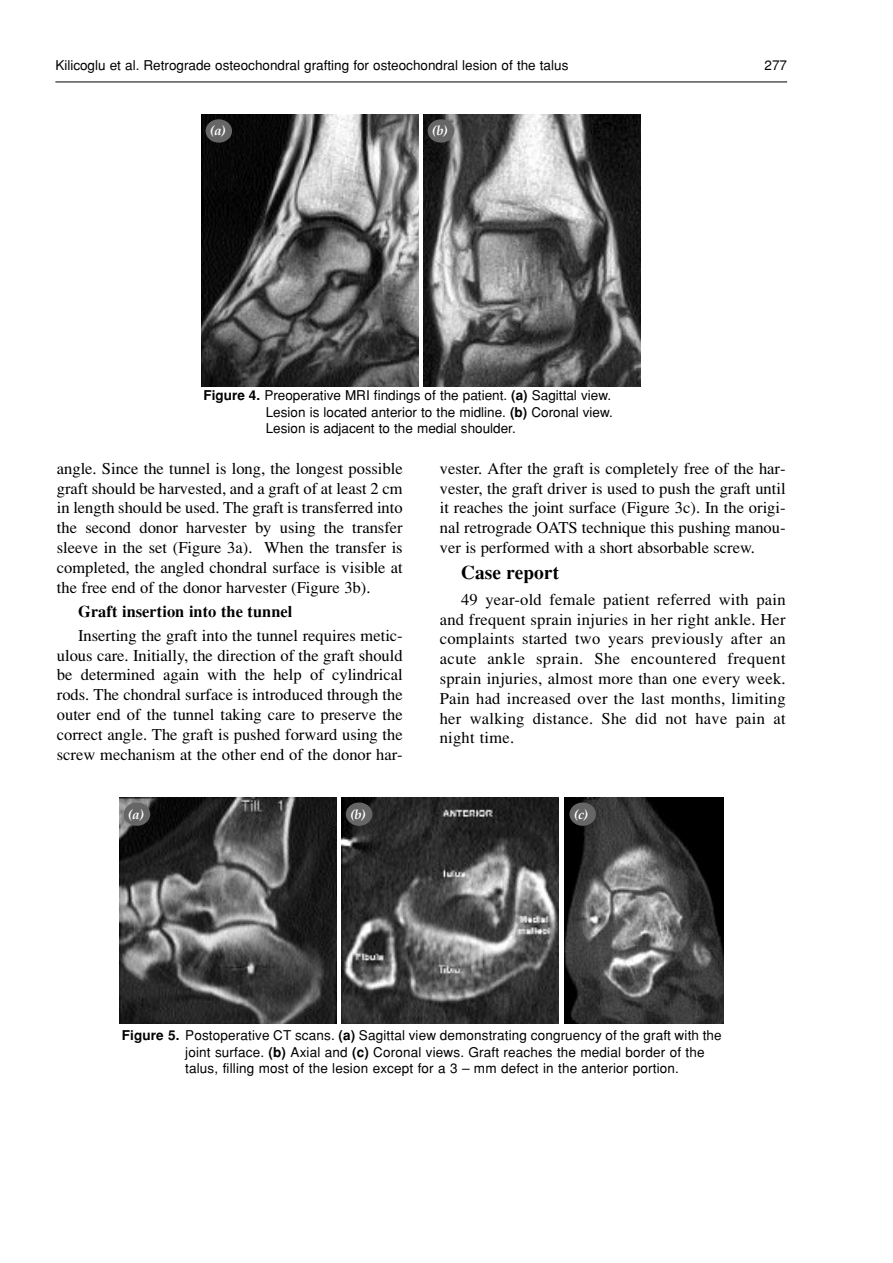
<style>
.page{position:relative;width:893px;height:1263px;background:#fff}
.page>*{position:absolute;margin:0;border:0;box-sizing:border-box;transform-origin:0 0}
.t1{font:19.5px "Times Turk B";color:#000}
.t2{font:16.5px/19.8px "Times Turk";color:#000;text-align:justify}
.t3{font:16.5px "Times Turk B";color:#000}
.t4{font:13.5px/16.6px "Helvetica Turk";color:#000}
.t5{font:13.5px "Palatino Turk BI";color:#fff}
.s1{font-family:"Helvetica Turk B"}
</style>
<div class="page">
<hr style="left:55px;top:82px;width:732px;height:1px;background:#000">
<img style="left:201px;top:115px;width:217px;height:272px">
<img style="left:423px;top:115px;width:217px;height:272px">
<img style="left:119px;top:798px;width:217px;height:225px">
<img style="left:341px;top:798px;width:217px;height:225px">
<div style="left:205px;top:119px;width:27px;height:24px;background:#666;border-radius:50%"></div>
<div style="left:427px;top:119px;width:27px;height:24px;background:#666;border-radius:50%"></div>
<div style="left:124px;top:803px;width:26px;height:23px;background:#666;border-radius:50%"></div>
<div style="left:346px;top:803px;width:26px;height:23px;background:#666;border-radius:50%"></div>
<img style="left:565px;top:798px;width:158px;height:225px">
<div style="left:569px;top:803px;width:27px;height:23px;background:#666;border-radius:50%"></div>
<p class="t4" style="left:55px;top:59px;width:514px">Kilicoglu et al. Retrograde osteochondral grafting for osteochondral lesion of the talus</p>
<p class="t4" style="left:764px;top:59px;width:24px">277</p>
<p class="t5" style="left:210px;top:126px;width:18px">(a)</p>
<p class="t5" style="left:432px;top:126px;width:17px">(b)</p>
<p class="t4" style="left:266px;top:389px;width:348px;text-indent:-62px"><span class="s1">Figure 4.</span> Preoperative MRI findings of the patient. <span class="s1">(a)</span> Sagittal view.<br>Lesion is located anterior to the midline. <span class="s1">(b)</span> Coronal view.<br>Lesion is adjacent to the medial shoulder.</p>
<p class="t2" style="left:57px;top:460px;width:347px">angle. Since the tunnel is long, the longest possible graft should be harvested, and a graft of at least 2 cm in length should be used. The graft is transferred into the second donor harvester by using the transfer sleeve in the set (Figure 3a). When the transfer is completed, the angled chondral surface is visible at the free end of the donor harvester (Figure 3b).</p>
<p class="t3" style="left:78px;top:606px;width:216px">Graft insertion into the tunnel</p>
<p class="t2" style="left:57px;top:627px;width:347px;text-indent:21px">Inserting the graft into the tunnel requires metic&shy;ulous care. Initially, the direction of the graft should be determined again with the help of cylindrical rods. The chondral surface is introduced through the outer end of the tunnel taking care to preserve the correct angle. The graft is pushed forward using the screw mechanism at the other end of the donor har-</p>
<p class="t2" style="left:440px;top:460px;width:347px">vester. After the graft is completely free of the har&shy;vester, the graft driver is used to push the graft until it reaches the joint surface (Figure 3c). In the origi&shy;nal retrograde OATS technique this pushing manou&shy;ver is performed with a short absorbable screw.</p>
<p class="t1" style="left:461px;top:567px;width:100px">Case report</p>
<p class="t2" style="left:440px;top:591px;width:347px;text-indent:21px">49 year-old female patient referred with pain and frequent sprain injuries in her right ankle. Her complaints started two years previously after an acute ankle sprain. She encountered frequent sprain injuries, almost more than one every week.<br>Pain had increased over the last months, limiting her walking distance. She did not have pain at night time.</p>
<p class="t5" style="left:128px;top:809px;width:18px">(a)</p>
<p class="t5" style="left:350px;top:809px;width:17px">(b)</p>
<p class="t5" style="left:573px;top:809px;width:16px">(c)</p>
<p class="t4" style="left:185px;top:1029px;width:538px;text-indent:-64px"><span class="s1">Figure 5.</span> Postoperative CT scans. <span class="s1">(a)</span> Sagittal view demonstrating congruency of the graft with the joint surface. <span class="s1">(b)</span> Axial and <span class="s1">(c)</span> Coronal views. Graft reaches the medial border of the talus, filling most of the lesion except for a 3 – mm defect in the anterior portion.</p>
</div>
